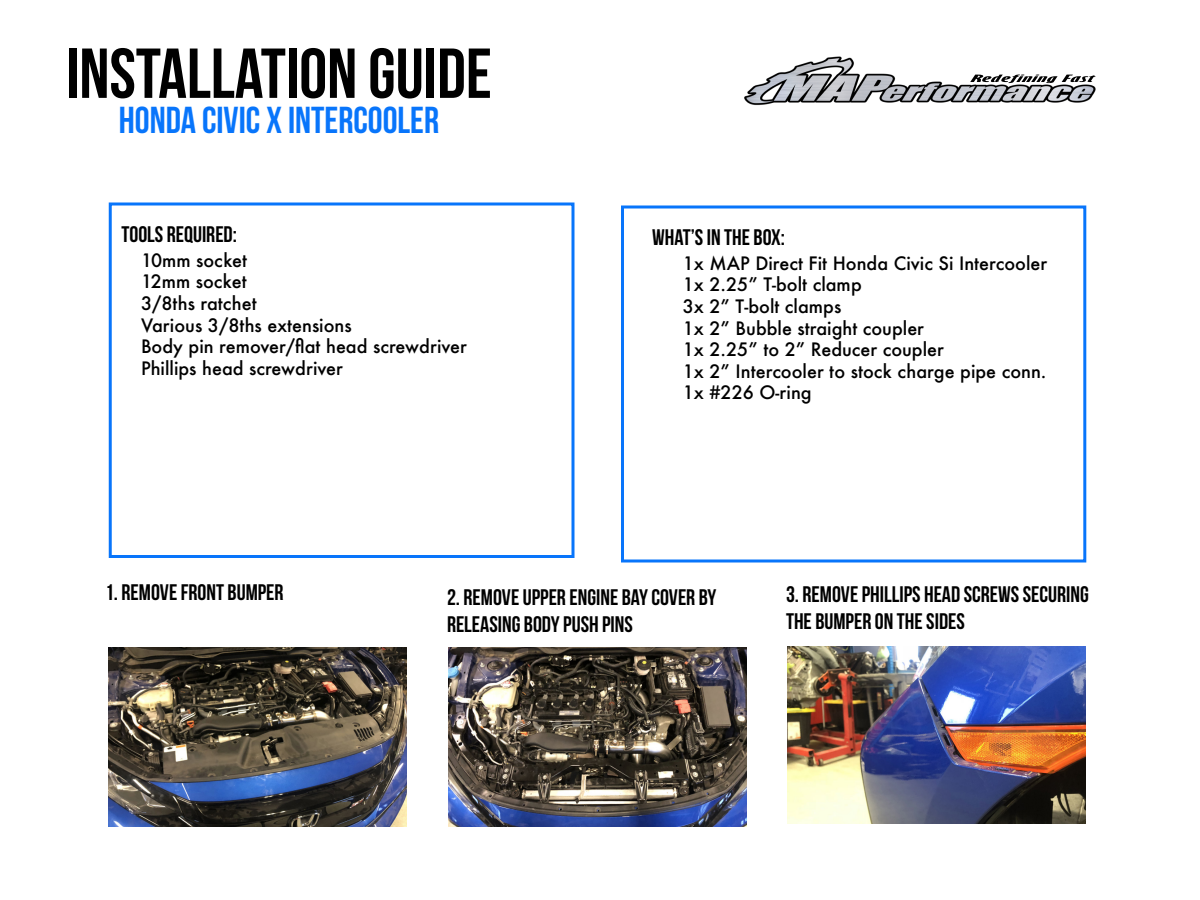
<style>
.page{position:relative;width:1200px;height:900px;background:#fff}
.page>*{position:absolute;margin:0;border:0;box-sizing:border-box;transform-origin:0 0}
.t1{font:70.5px "Bebas Neue";color:#000}
.t2{font:37.5px "Bebas Neue";color:#0875fb}
.t3{font:22.5px "Bebas Neue";color:#000}
.t4{font:500 18px "Futura";color:#000}
</style>
<div class="page">
<img style="left:744px;top:56px;width:352px;height:50px">
<img style="left:774px;top:76px;width:319px;height:25px">
<img style="left:970px;top:75px;width:126px;height:8px">
<img style="left:108px;top:648px;width:298px;height:178px">
<div style="left:109px;top:202px;width:465px;height:356px;border:3px solid #0875fb"></div>
<div style="left:621px;top:206px;width:465px;height:356px;border:3px solid #0875fb"></div>
<img style="left:448px;top:648px;width:299px;height:178px">
<img style="left:788px;top:646px;width:298px;height:178px">
<p class="t1" style="left:66px;top:35px;width:427px">INSTALLATION GUIDE</p>
<p class="t2" style="left:119px;top:100px;width:322px">HONDA CIVIC X INTERCOOLER</p>
<p class="t3" style="left:122px;top:222px;width:117px">TOOLS REQUIRED:</p>
<p class="t4" style="left:141px;top:248px;width:108px">10mm socket</p>
<p class="t4" style="left:141px;top:269px;width:107px">12mm socket</p>
<p class="t4" style="left:141px;top:291px;width:117px">3/8ths ratchet</p>
<p class="t4" style="left:141px;top:313px;width:212px">Various 3/8ths extensions</p>
<p class="t4" style="left:141px;top:334px;width:327px">Body pin remover/flat head screwdriver</p>
<p class="t4" style="left:141px;top:356px;width:203px">Phillips head screwdriver</p>
<p class="t3" style="left:652px;top:225px;width:134px">WHAT’S IN THE BOX:</p>
<p class="t4" style="left:683px;top:251px;width:366px">1x MAP Direct Fit Honda Civic Si Intercooler</p>
<p class="t4" style="left:683px;top:272px;width:181px">1x 2.25” T-bolt clamp</p>
<p class="t4" style="left:683px;top:294px;width:160px">3x 2” T-bolt clamps</p>
<p class="t4" style="left:683px;top:316px;width:243px">1x 2” Bubble straight coupler</p>
<p class="t4" style="left:683px;top:337px;width:263px">1x 2.25” to 2” Reducer coupler</p>
<p class="t4" style="left:683px;top:359px;width:365px">1x 2” Intercooler to stock charge pipe conn.</p>
<p class="t4" style="left:683px;top:380px;width:130px">1x #226 O-ring</p>
<p class="t3" style="left:105px;top:580px;width:180px">1. REMOVE FRONT BUMPER</p>
<p class="t3" style="left:447px;top:585px;width:271px">2. REMOVE UPPER ENGINE BAY COVER BY</p>
<p class="t3" style="left:447px;top:612px;width:187px">RELEASING BODY PUSH PINS</p>
<p class="t3" style="left:786px;top:582px;width:304px">3. REMOVE PHILLIPS HEAD SCREWS SECURING</p>
<p class="t3" style="left:786px;top:609px;width:180px">THE BUMPER ON THE SIDES</p>
</div>
